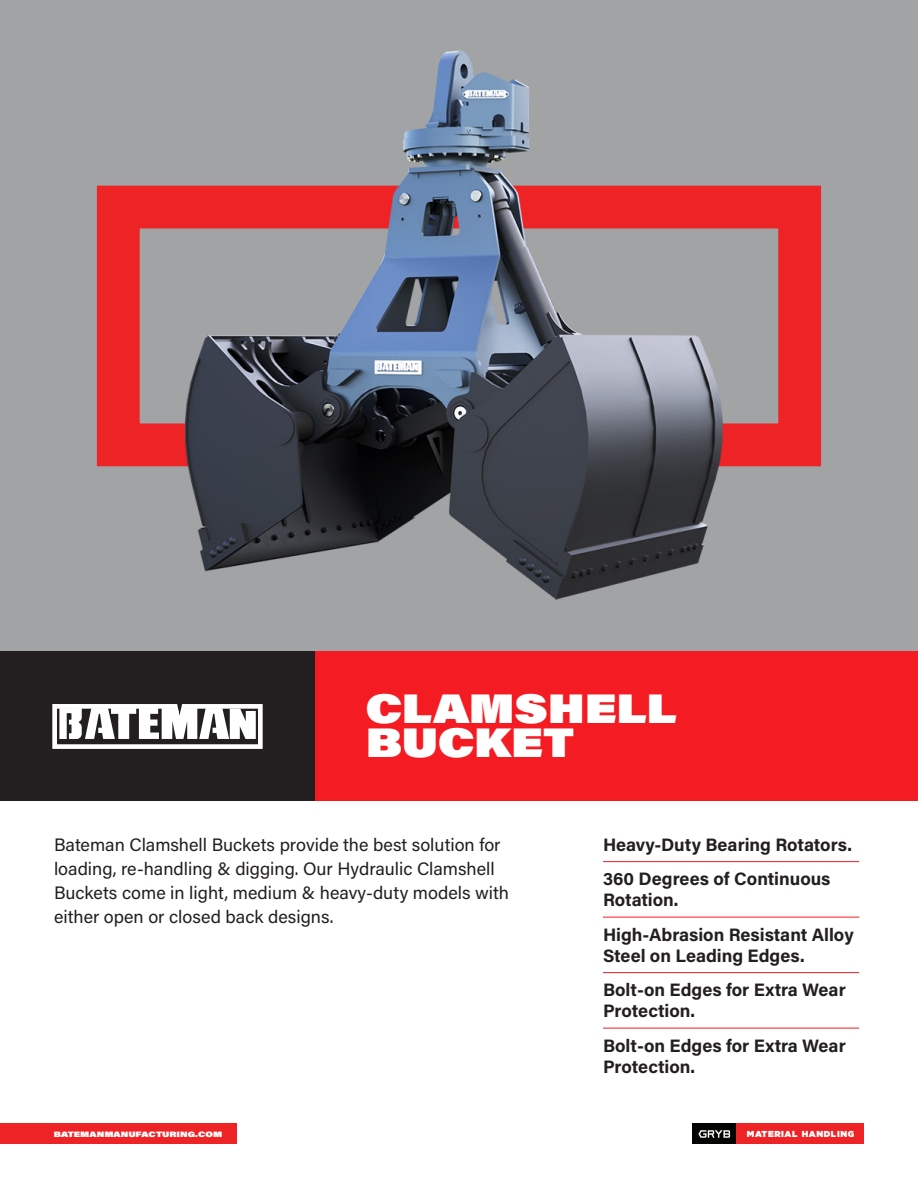
<style>
.page{position:relative;width:918px;height:1188px;background:#fff}
.page>*{position:absolute;margin:0;border:0;box-sizing:border-box;transform-origin:0 0}
.t1{font:900 40.5px/34.5px "Acumin Pro Wide";color:#fff}
.bullets{font:700 18px/21px "Acumin Pro";color:#231f20}
.t2{font:18px/24px "Acumin Pro";color:#231f20}
.t3{font:900 8.7px "Gotham";letter-spacing:.07em;color:#fff}
.t4{font:900 7.65px "Acumin Pro Wide";color:#fff;scale:1.07 1}
</style>
<div class="page">
<div style="left:0;top:1123px;width:237px;height:21px;background:#ee2325"></div>
<div style="left:692px;top:1124px;width:45px;height:20px;background:#040503"></div>
<svg style="left:698px;top:1130px;width:32px;height:8px"></svg>
<div style="left:737px;top:1124px;width:127px;height:20px;background:#ee2325"></div>
<div style="left:0;top:0;width:918px;height:652px;background:#a2a3a4"></div>
<div style="left:0;top:652px;width:918px;height:149px;background:#f41c22"></div>
<div style="left:0;top:652px;width:315px;height:149px;background:#231f20"></div>
<hr style="left:603px;top:861px;width:256px;height:1px;background:#f41c22">
<hr style="left:603px;top:917px;width:256px;height:1px;background:#f41c22">
<hr style="left:603px;top:972px;width:256px;height:1px;background:#f41c22">
<hr style="left:603px;top:1028px;width:256px;height:1px;background:#f41c22">
<svg style="left:52px;top:704px;width:211px;height:45px"></svg>
<img style="left:96px;top:50px;width:721px;height:550px">
<p class="t1" style="left:366px;top:689px;width:312px">CLAMSHELL<br>BUCKET</p>
<p class="t2" style="left:54px;top:832px;width:457px">Bateman Clamshell Buckets provide the best solution for loading, re-handling &amp; digging. Our Hydraulic Clamshell Buckets come in light, medium &amp; heavy-duty models with either open or closed back designs.</p>
<p class="bullets" style="left:603px;top:833px;width:250px">Heavy-Duty Bearing Rotators.</p>
<p class="bullets" style="left:603px;top:868px;width:229px">360 Degrees of Continuous<br>Rotation.</p>
<p class="bullets" style="left:603px;top:923px;width:252px">High-Abrasion Resistant Alloy<br>Steel on Leading Edges.</p>
<p class="bullets" style="left:603px;top:979px;width:244px">Bolt-on Edges for Extra Wear<br>Protection.</p>
<p class="bullets" style="left:603px;top:1034px;width:244px">Bolt-on Edges for Extra Wear<br>Protection.</p>
<p class="t4" style="left:54px;top:1128px;width:159px">BATEMANMANUFACTURING.COM</p>
<p class="t3" style="left:747px;top:1128px;width:109px">MATERIAL HANDLING</p>
</div>
